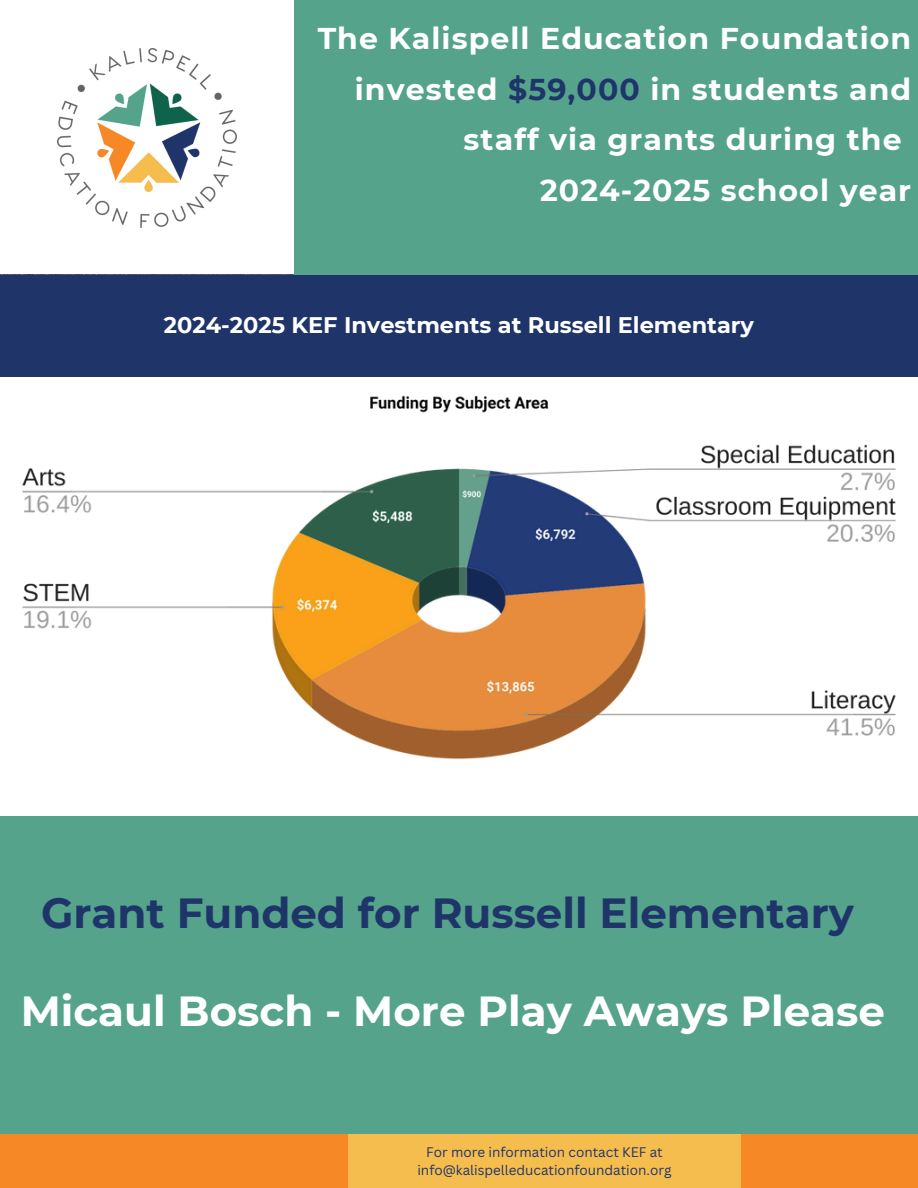
<style>
.page{position:relative;width:918px;height:1188px;background:#fff}
.page>*{position:absolute;margin:0;border:0;box-sizing:border-box;transform-origin:0 0}
.t1{font:700 42px "Montserrat";color:#1f356a}
.t2{font:700 42px "Montserrat";color:#fff}
.t3{font:700 30px "Montserrat";letter-spacing:.035em;color:#fff}
.t4{font:700 22.5px "Montserrat";color:#fff}
.t5{font:13.5px/18px "Canva Sans";color:#1f356a;text-align:center}
.s1{color:#1f356a}
</style>
<div class="page">
<div style="left:294px;top:0;width:624px;height:275px;background:#54a38a"></div>
<div style="left:0;top:275px;width:918px;height:102px;background:#1f356a"></div>
<img style="left:57px;top:49px;width:179px;height:178px">
<div style="left:0;top:1134px;width:918px;height:54px;background:#f68825"></div>
<div style="left:348px;top:1134px;width:393px;height:54px;background:#f5bc4e"></div>
<div style="left:0;top:817px;width:918px;height:317px;background:#54a38a"></div>
<img style="left:0;top:395px;width:918px;height:422px">
<p class="t3" style="left:318px;top:20px;width:595px">The Kalispell Education Foundation</p>
<p class="t3" style="left:355px;top:71px;width:558px">invested <span class="s1">$59,000</span> in students and</p>
<p class="t3" style="left:464px;top:121px;width:439px">staff via grants during the</p>
<p class="t3" style="left:540px;top:172px;width:373px">2024-2025 school year</p>
<p class="t4" style="left:164px;top:311px;width:592px">2024-2025 KEF Investments at Russell Elementary</p>
<h3 class="t1" style="left:41px;top:888px;width:814px">Grant Funded for Russell Elementary</h3>
<p class="t2" style="left:21px;top:986px;width:866px">Micaul Bosch - More Play Aways Please</p>
<h2 class="t5" style="left:417px;top:1143px;width:256px">For more information contact KEF at info@kalispelleducationfoundation.org</h2>
</div>
